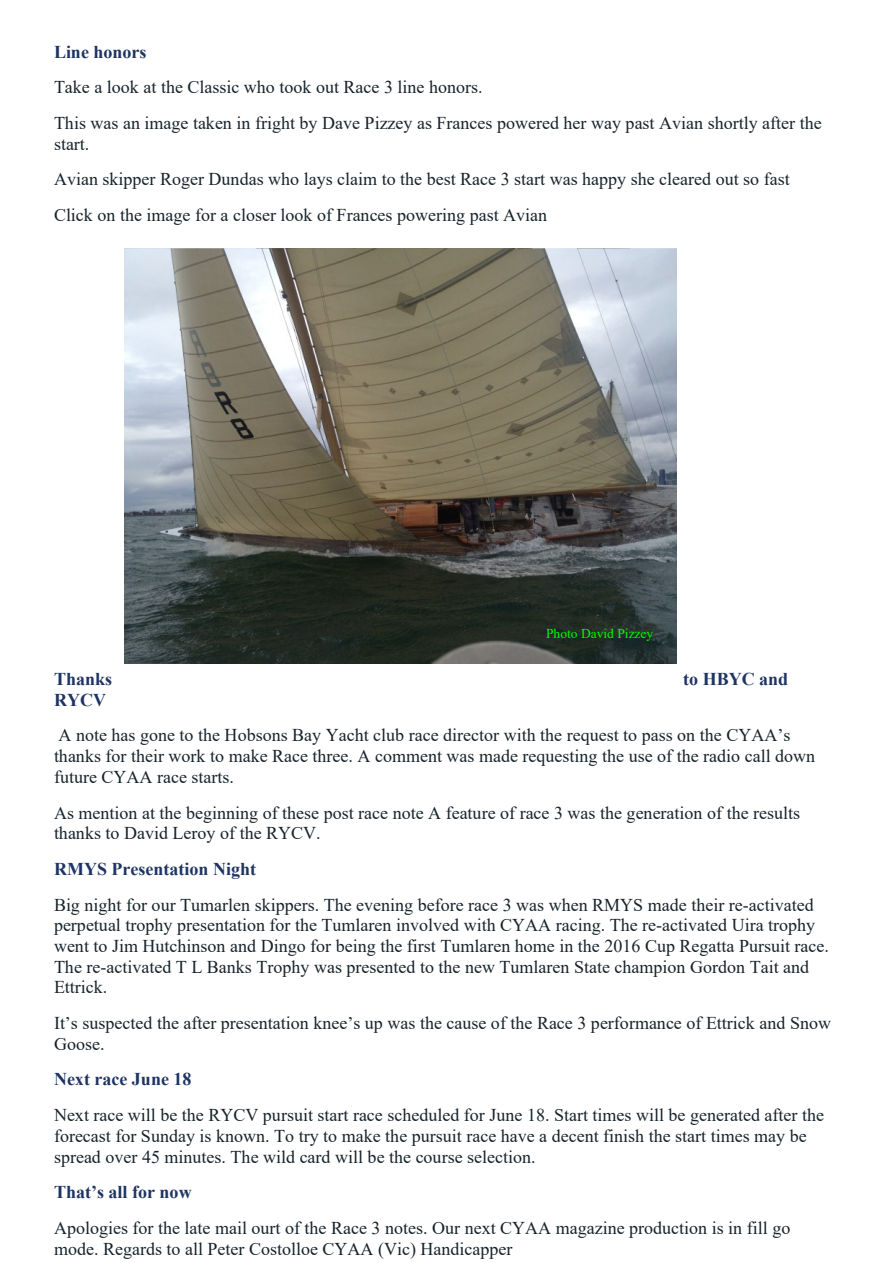
<style>
.page{position:relative;width:893px;height:1263px;background:#fff}
.page>*{position:absolute;margin:0;border:0;box-sizing:border-box;transform-origin:0 0}
.t1{font:18px/20.7px "Times New Roman";color:#17232b}
.t2{font:700 18px "Times New Roman";color:#1e3462}
.t3{font:13.5px "Times New Roman";color:#0f0}
</style>
<div class="page">
<img style="left:124px;top:249px;width:552px;height:414px">
<p class="t2" style="left:54px;top:45px;width:94px">Line honors</p>
<p class="t1" style="left:54px;top:71px;width:769px;line-height:35.7px">Take a look at the Classic who took out Race 3 line honors.<br>This was an image taken in fright by Dave Pizzey as Frances powered her way past Avian shortly after the</p>
<p class="t1" style="left:54px;top:128px;width:737px;line-height:35.7px">start.<br>Avian skipper Roger Dundas who lays claim to the best Race 3 start was happy she cleared out so fast<br>Click on the image for a closer look of Frances powering past Avian</p>
<p class="t3" style="left:546px;top:628px;width:109px">Photo David Pizzey</p>
<p class="t2" style="left:54px;top:673px;width:60px">Thanks</p>
<p class="t2" style="left:683px;top:673px;width:107px">to HBYC and</p>
<p class="t2" style="left:54px;top:694px;width:54px">RYCV</p>
<p class="t1" style="left:54px;top:727px;width:763px">A note has gone to the Hobsons Bay Yacht club race director with the request to pass on the CYAA’s thanks for their work to make Race three. A comment was made requesting the use of the radio call down future CYAA race starts.</p>
<p class="t1" style="left:54px;top:804px;width:748px">As mention at the beginning of these post race note A feature of race 3 was the generation of the results thanks to David Leroy of the RYCV.</p>
<p class="t2" style="left:54px;top:863px;width:204px">RMYS Presentation Night</p>
<p class="t1" style="left:54px;top:896px;width:776px">Big night for our Tumarlen skippers. The evening before race 3 was when RMYS made their re-activated perpetual trophy presentation for the Tumlaren involved with CYAA racing. The re-activated Uira trophy went to Jim Hutchinson and Dingo for being the first Tumlaren home in the 2016 Cup Regatta Pursuit race.<br>The re-activated T L Banks Trophy was presented to the new Tumlaren State champion Gordon Tait and Ettrick.</p>
<p class="t1" style="left:54px;top:1014px;width:779px">It’s suspected the after presentation knee’s up was the cause of the Race 3 performance of Ettrick and Snow<br>Goose.</p>
<p class="t2" style="left:54px;top:1073px;width:139px">Next race June 18</p>
<p class="t1" style="left:54px;top:1106px;width:771px">Next race will be the RYCV pursuit start race scheduled for June 18. Start times will be generated after the forecast for Sunday is known. To try to make the pursuit race have a decent finish the start times may be spread over 45 minutes. The wild card will be the course selection.</p>
<p class="t2" style="left:54px;top:1186px;width:139px">That’s all for now</p>
<p class="t1" style="left:54px;top:1219px;width:738px">Apologies for the late mail ourt of the Race 3 notes. Our next CYAA magazine production is in fill go mode. Regards to all Peter Costolloe CYAA (Vic) Handicapper</p>
</div>
